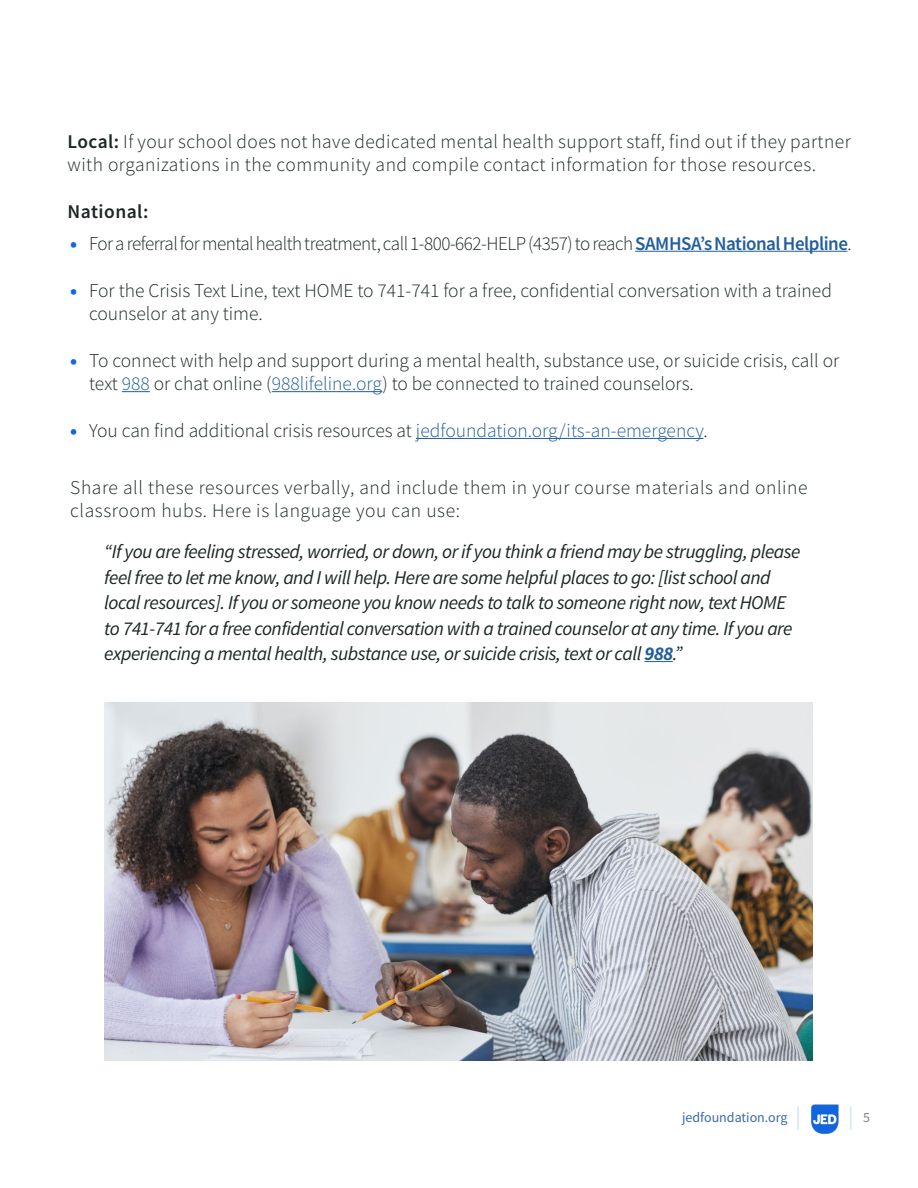
<style>
.page{position:relative;width:918px;height:1188px;background:#fff}
.page>*{position:absolute;margin:0;border:0;box-sizing:border-box;transform-origin:0 0}
.t1{font:italic 19.5px/25.5px "Source Sans Pro";letter-spacing:-.025em;color:#1c2726}
.t2{font:300 19.5px/23.4px "Source Sans Pro";color:#1c2726}
.t3{font:300 19.5px/23.4px "Source Sans Pro";letter-spacing:.025em;color:#1c2726}
.t4{font:300 19.5px/23.4px "Source Sans Pro";letter-spacing:.03em;color:#1c2726}
.t5{font:300 19.5px "Source Sans Pro";letter-spacing:-.025em;color:#1c2726}
.t6{font:600 19.5px "Source Sans Pro";letter-spacing:.025em;color:#1c2726}
.t7{font:900 19.5px "Source Sans Pro";color:#1266e0}
.t8{font:13.95px "Source Sans Pro";color:#3a69af}
.t9{font:13.95px "Source Sans Pro";color:#818385}
.s1{font-weight:600}
.s2{font-weight:600;color:#215e9e}
.s3{color:#215e9e}
.s4{font-weight:700;color:#215e9e}
</style>
<div class="page">
<hr style="left:635px;top:251px;width:212px;height:1px;background:#215e9e">
<svg style="left:122px;top:391px;width:28px;height:1px"></svg>
<hr style="left:272px;top:391px;width:110px;height:1px;background:#215e9e">
<hr style="left:416px;top:438px;width:287px;height:1px;background:#215e9e">
<svg style="left:644px;top:661px;width:29px;height:1px"></svg>
<img style="left:104px;top:702px;width:709px;height:359px">
<svg style="left:850px;top:1107px;width:1px;height:23px"></svg>
<hr style="left:797px;top:1107px;width:2px;height:23px;background:#d4e9f8">
<img style="left:811px;top:1105px;width:28px;height:29px">
<p class="t3" style="left:68px;top:129px;width:785px"><span class="s1">Local:</span> If your school does not have dedicated mental health support staff, find out if they partner with organizations in the community and compile contact information for those resources.</p>
<p class="t6" style="left:68px;top:198px;width:82px">National:</p>
<p class="t7" style="left:70px;top:230px;width:9px">•</p>
<p class="t7" style="left:70px;top:277px;width:9px">•</p>
<p class="t7" style="left:70px;top:347px;width:9px">•</p>
<p class="t7" style="left:70px;top:417px;width:9px">•</p>
<p class="t5" style="left:89px;top:231px;width:764px">For a referral for mental health treatment, call 1-800-662-HELP (4357) to reach <span class="s2">SAMHSA’s National Helpline</span>.</p>
<p class="t2" style="left:89px;top:278px;width:744px">For the Crisis Text Line, text HOME to 741-741 for a free, confidential conversation with a trained counselor at any time.</p>
<p class="t2" style="left:89px;top:349px;width:752px">To connect with help and support during a mental health, substance use, or suicide crisis, call or text <span class="s3">988</span> or chat online (<span class="s3">988lifeline.org</span>) to be connected to trained counselors.</p>
<p class="t2" style="left:89px;top:419px;width:620px">You can find additional crisis resources at <span class="s3">jedfoundation.org/its-an-emergency</span>.</p>
<p class="t4" style="left:70px;top:475px;width:739px">Share all these resources verbally, and include them in your course materials and online classroom hubs. Here is language you can use:</p>
<p class="t1" style="left:104px;top:539px;width:698px">“If you are feeling stressed, worried, or down, or if you think a friend may be struggling, please feel free to let me know, and I will help. Here are some helpful places to go: [list school and local resources]. If you or someone you know needs to talk to someone right now, text HOME to 741-741 for a free confidential conversation with a trained counselor at any time. If you are experiencing a mental health, substance use, or suicide crisis, text or call <span class="s4">988</span>.”</p>
<p class="t8" style="left:682px;top:1109px;width:107px">jedfoundation.org</p>
<p class="t9" style="left:863px;top:1109px;width:8px">5</p>
</div>
